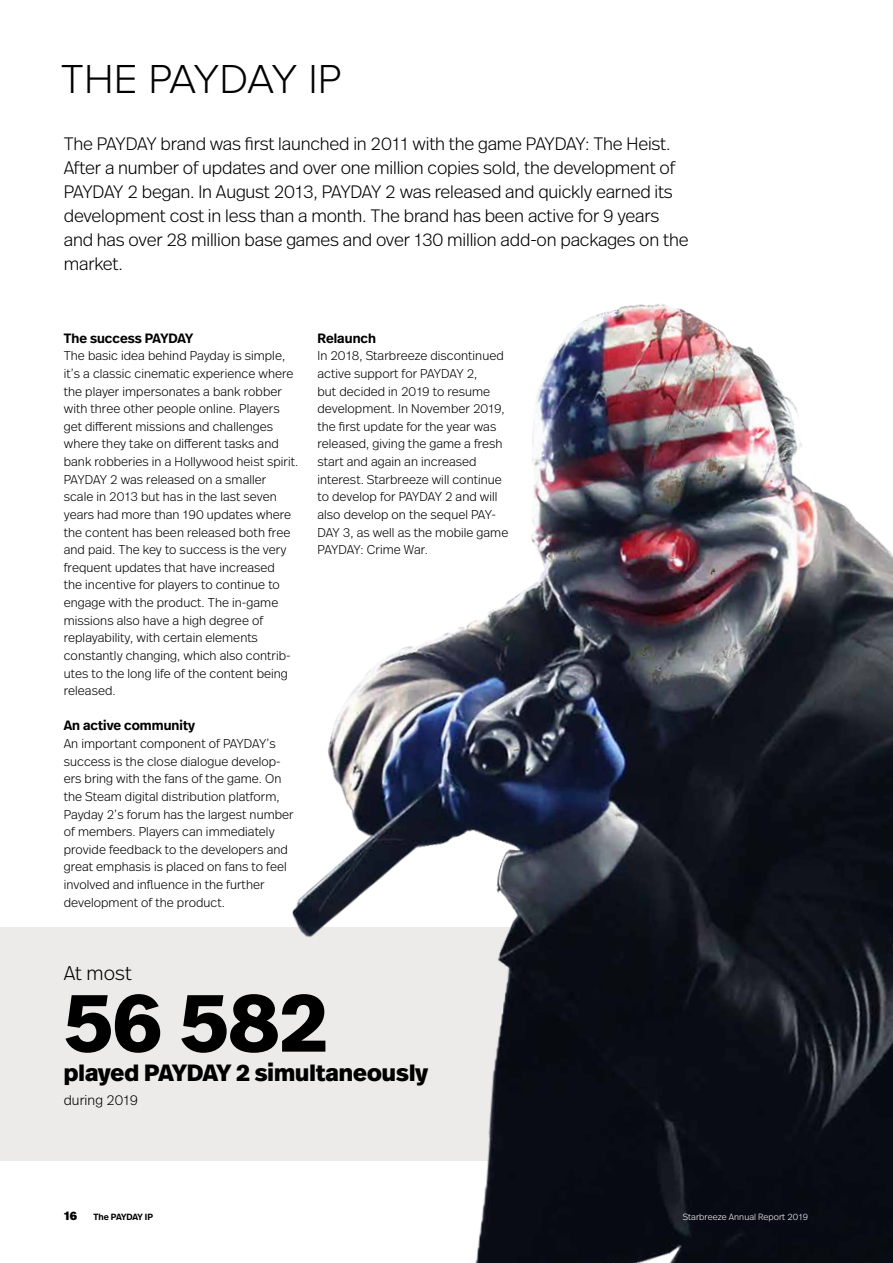
<style>
.page{position:relative;width:893px;height:1263px;background:#fff}
.page>*{position:absolute;margin:0;border:0;box-sizing:border-box;transform-origin:0 0}
.t1{font:700 82.5px "Real Head Pro";color:#000}
.t2{font:300 42px "Proxima Nova";letter-spacing:-.02em;color:#000}
.t3{font:800 23.55px "Real Head Pro";letter-spacing:.005em;color:#000}
.t4{font:300 19.8px "Real Head Pro";letter-spacing:.005em;color:#000}
.t5{font:300 18px/24px "Real Head Pro";letter-spacing:-.01em;color:#000}
.t6{font:300 14.1px "Real Head Pro";letter-spacing:.005em;color:#000}
.t7{font:600 13.5px "Real Head Pro";letter-spacing:.005em;color:#000}
.t8{font:300 12.75px/17.5px "Real Head Pro";letter-spacing:.005em;color:#000}
.t9{font:900 12px "Real Head Pro";color:#000}
.t10{font:300 9px "Real Head Pro";letter-spacing:.01em;color:#fff}
.t11{font:600 9px "Real Head Pro";letter-spacing:-.01em;color:#000}
</style>
<div class="page">
<div style="left:0;top:927px;width:893px;height:234px;background:#ecebea"></div>
<img style="left:292px;top:304px;width:601px;height:959px">
<h2 class="t2" style="left:61px;top:55px;width:283px">THE PAYDAY IP</h2>
<p class="t5" style="left:64px;top:131px;width:626px">The PAYDAY brand was first launched in 2011 with the game PAYDAY: The Heist.<br>After a number of updates and over one million copies sold, the development of PAYDAY 2 began. In August 2013, PAYDAY 2 was released and quickly earned its development cost in less than a month. The brand has been active for 9 years and has over 28 million base games and over 130 million add-on packages on the market.</p>
<p class="t7" style="left:64px;top:328px;width:131px">The success PAYDAY</p>
<p class="t8" style="left:64px;top:346px;width:236px">The basic idea behind Payday is simple, it’s a classic cinematic experience where the player impersonates a bank robber with three other people online. Players get different missions and challenges where they take on different tasks and bank robberies in a Hollywood heist spirit.<br>PAYDAY 2 was released on a smaller scale in 2013 but has in the last seven years had more than 190 updates where the content has been released both free and paid. The key to success is the very frequent updates that have increased<br>the incentive for players to continue to engage with the product. The in-game missions also have a high degree of replayability, with certain elements constantly changing, which also contrib&shy;utes to the long life of the content being released.</p>
<p class="t7" style="left:64px;top:716px;width:133px">An active community</p>
<p class="t8" style="left:64px;top:734px;width:231px">An important component of PAYDAY’s success is the close dialogue develop&shy;ers bring with the fans of the game. On the Steam digital distribution platform, Payday 2’s forum has the largest number of members. Players can immediately provide feedback to the developers and great emphasis is placed on fans to feel involved and influence in the further development of the product.</p>
<p class="t7" style="left:317px;top:328px;width:60px">Relaunch</p>
<p class="t8" style="left:317px;top:346px;width:192px">In 2018, Starbreeze discontinued active support for PAYDAY 2,<br>but decided in 2019 to resume development. In November 2019, the first update for the year was released, giving the game a fresh start and again an increased interest. Starbreeze will continue to develop for PAYDAY 2 and will also develop on the sequel PAY-<br>DAY 3, as well as the mobile game<br>PAYDAY: Crime War.</p>
<h3 class="t4" style="left:64px;top:959px;width:69px">At most</h3>
<h1 class="t1" style="left:64px;top:962px;width:266px">56 582</h1>
<h3 class="t3" style="left:64px;top:1055px;width:366px">played PAYDAY 2 simultaneously</h3>
<p class="t6" style="left:64px;top:1090px;width:76px">during 2019</p>
<p class="t9" style="left:64px;top:1207px;width:15px">16</p>
<p class="t11" style="left:94px;top:1211px;width:61px">The PAYDAY IP</p>
<p class="t10" style="left:683px;top:1211px;width:127px">Starbreeze Annual Report 2019</p>
</div>
